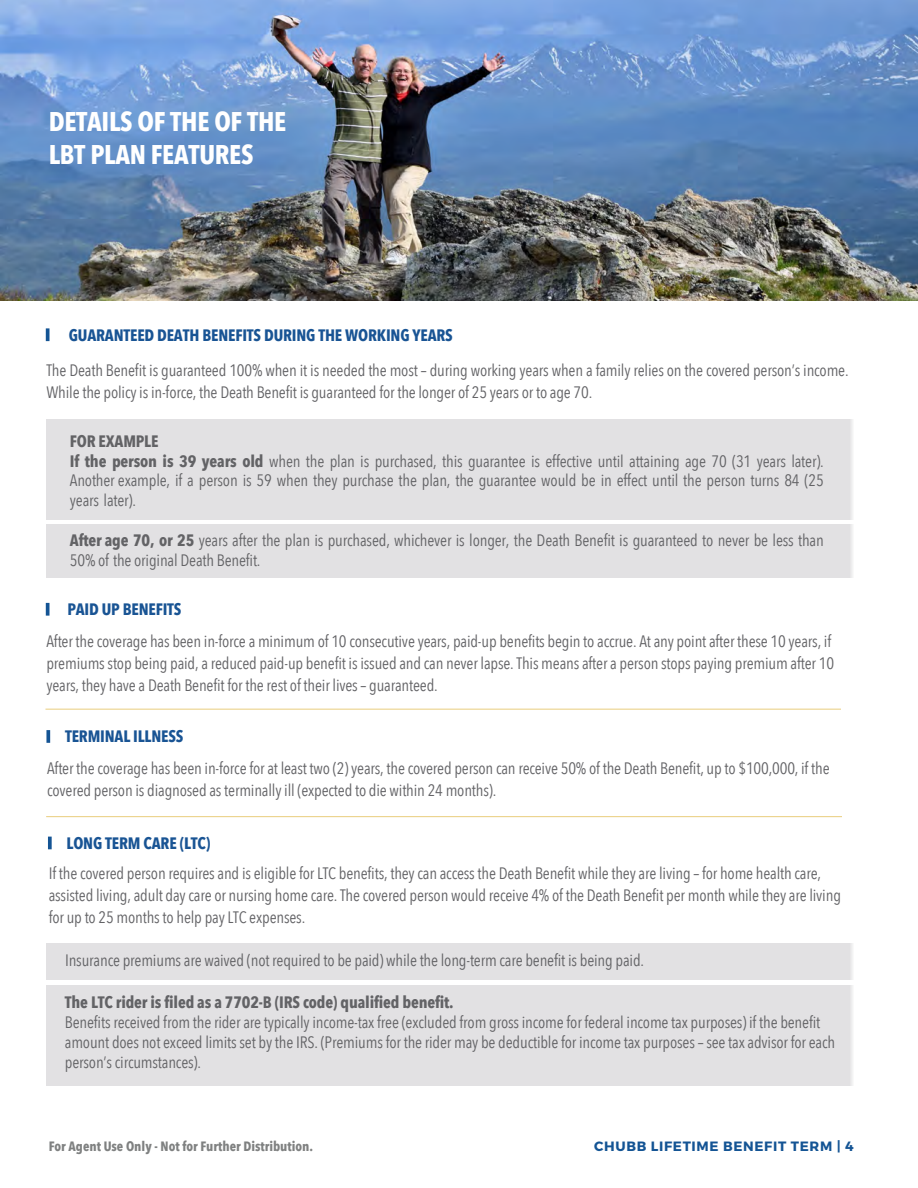
<style>
.page{position:relative;width:918px;height:1188px;background:#fff}
.page>*{position:absolute;margin:0;border:0;box-sizing:border-box;transform-origin:0 0}
.t1{font:700 27px/32.4px "Avenir Next Condensed";letter-spacing:-.01em;color:#fff}
.t2{font:16.5px/22px "Avenir Next Condensed";letter-spacing:-.01em;color:#636366}
.t3{font:700 16.5px "Avenir Next Condensed";letter-spacing:-.01em;color:#195494}
.t4{font:700 16.5px "Avenir Next Condensed";letter-spacing:-.01em;color:#636366}
.t5{font:700 13.5px "Avenir Next Condensed";color:#7f8181}
.t6{font:13.5px "Trueno Bd";letter-spacing:.05em;color:#145494}
.s1{font-weight:700}
.s2{font-style:inherit}
</style>
<div class="page">
<img style="left:0;top:0;width:918px;height:301px">
<svg style="left:47px;top:328px;width:2px;height:13px"></svg>
<svg style="left:47px;top:603px;width:2px;height:13px"></svg>
<hr style="left:45px;top:709px;width:796px;height:1px;background:#dbac27">
<svg style="left:47px;top:730px;width:2px;height:13px"></svg>
<hr style="left:46px;top:816px;width:795px;height:1px;background:#dbac27">
<svg style="left:49px;top:837px;width:2px;height:12px"></svg>
<h1 class="t1" style="left:49px;top:106px;width:239px">DETAILS OF THE OF THE<br>LBT PLAN FEATURES</h1>
<p class="t3" style="left:69px;top:325px;width:385px">GUARANTEED DEATH BENEFITS DURING THE WORKING YEARS</p>
<p class="t2" style="left:46px;top:359px;width:804px">The Death Benefit is guaranteed 100% when it is needed the most – during working years when a family relies on the covered person’s income.<br>While the policy is in-force, the Death Benefit is guaranteed for the longer of 25 years or to age 70.</p>
<p class="t2" style="left:70px;top:430px;width:755px;line-height:19.8px"><span class="s1">FOR EXAMPLE<br>If the person is 39 years old</span> when the plan is purchased, this guarantee is effective until attaining age 70 (31 years later).<br>Another example, if a person is <span class="s2">59</span> when they purchase the plan, the guarantee would be in effect until the person turns 8<span class="s2">4</span> (25 years later).</p>
<p class="t2" style="left:70px;top:529px;width:755px;line-height:19.8px"><span class="s1">After age 70, or 25</span> years after the plan is purchased, whichever is longer, the Death Benefit is guaranteed to never be less than<br>50% of the original Death Benefit.</p>
<p class="t3" style="left:67px;top:599px;width:116px">PAID UP BENEFITS</p>
<p class="t2" style="left:46px;top:629px;width:789px">After the coverage has been in-force a minimum of 10 consecutive years, paid-up benefits begin to accrue. At any point after these 10 years, if premiums stop being paid, a reduced paid-up benefit is issued and can never lapse. This means after a person stops paying premium after 10 years, they have a Death Benefit for the rest of their lives – guaranteed.</p>
<p class="t3" style="left:65px;top:727px;width:120px">TERMINAL ILLNESS</p>
<p class="t2" style="left:47px;top:756px;width:784px">After the coverage has been in-force for at least two (2) years, the covered person can receive 50% of the Death Benefit, up to $100,000, if the covered person is diagnosed as terminally ill (expected to die within 24 months).</p>
<p class="t3" style="left:67px;top:833px;width:145px">LONG TERM CARE (LTC)</p>
<p class="t2" style="left:49px;top:862px;width:794px">If the covered person requires and is eligible for LTC benefits, they can access the Death Benefit while they are living – for home health care, assisted living, adult day care or nursing home care. The covered person would receive 4% of the Death Benefit per month while they are living for up to 25 months to help pay LTC expenses.</p>
<p class="t2" style="left:65px;top:949px;width:581px">Insurance premiums are waived (not required to be paid) while the long-term care benefit is being paid.</p>
<p class="t4" style="left:65px;top:992px;width:390px">The LTC rider is filed as a 7702-B (IRS code) qualified benefit.</p>
<p class="t2" style="left:65px;top:1012px;width:772px;line-height:19.8px">Benefits received from the rider are typically income-tax free (excluded from gross income for federal income tax purposes) if the benefit amount does not exceed limits set by the IRS. (Premiums for the rider may be deductible for income tax purposes – see tax advisor for each person’s circumstances).</p>
<p class="t5" style="left:49px;top:1138px;width:266px">For Agent Use Only - Not for Further Distribution.</p>
<p class="t6" style="left:594px;top:1138px;width:261px">CHUBB LIFETIME BENEFIT TERM | 4</p>
</div>
